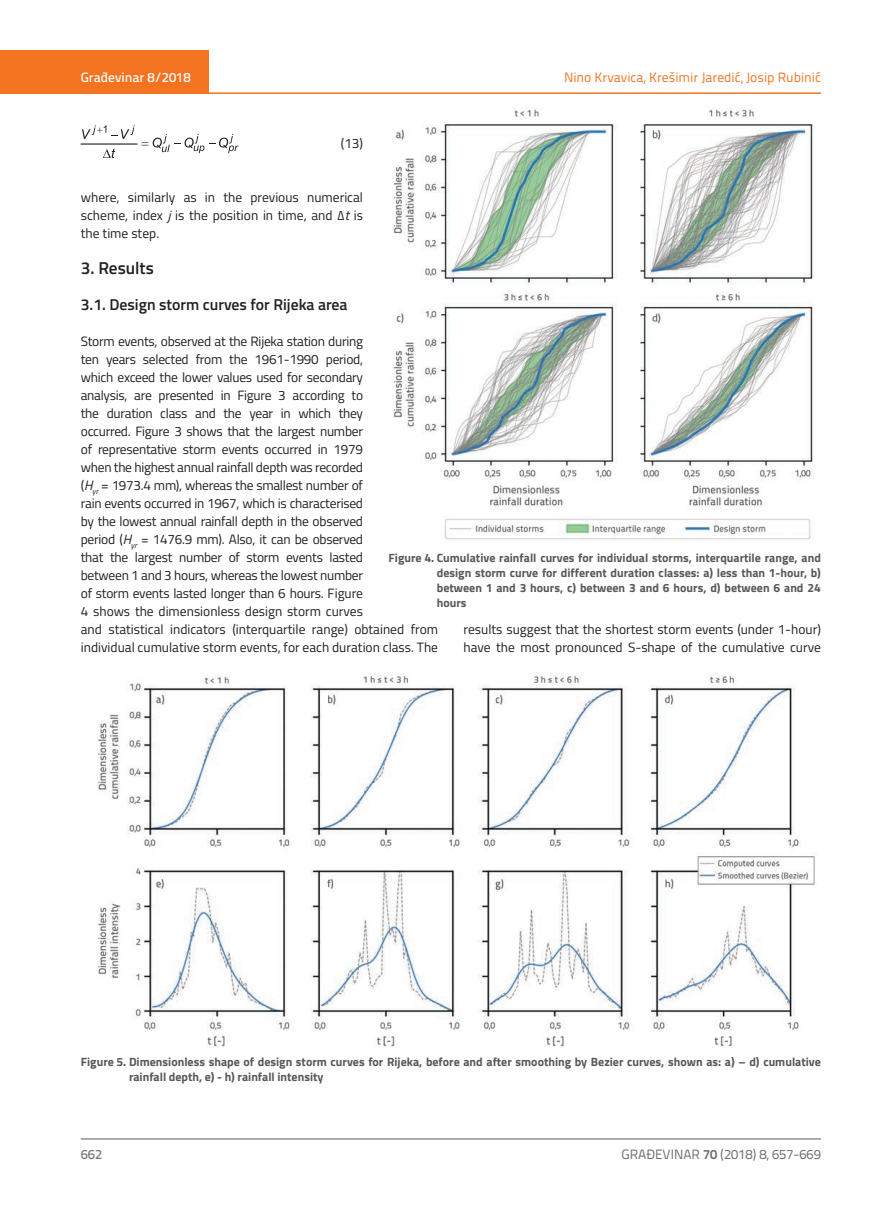
<style>
.page{position:relative;width:872px;height:1212px;background:#fff}
.page>*{position:absolute;margin:0;border:0;box-sizing:border-box;transform-origin:0 0}
.t1{font:600 17.25px "Titillium";color:#231f20}
.t2{font:600 15.75px "Titillium";color:#231f20}
.t3{font:13.5px/18px "Titillium";letter-spacing:-.02em;color:#231f20;text-align:justify}
.t4{font:13.5px/18px "Titillium";color:#231f20}
.t5{font:13.5px "Titillium Text 22 L";color:#f47321}
.t6{font:13.5px "Titillium Text 22 L";color:#6c6d70}
.t7{font:500 13.5px "Titillium Text 22 L";color:#fff}
.t8{font:500 13.5px "Titillium Text 22 L";color:#787a7d}
.t9{font:700 12px/15px "Titillium";color:#57585a}
.s1{font-style:italic}
.s2{font-weight:700}
</style>
<div class="page">
<div style="left:0;top:50px;width:208px;height:44px;background:#f47321"></div>
<hr style="left:0;top:92px;width:821px;height:2px;background:#f47321">
<hr style="left:81px;top:1139px;width:740px;height:1px;background:#57585a">
<hr style="left:81px;top:144px;width:56px;height:1px;background:#040503">
<svg style="left:82px;top:125px;width:53px;height:14px"></svg>
<svg style="left:141px;top:134px;width:97px;height:19px"></svg>
<svg style="left:103px;top:148px;width:12px;height:10px"></svg>
<img style="left:393px;top:107px;width:421px;height:433px">
<img style="left:97px;top:674px;width:720px;height:374px">
<p class="t7" style="left:81px;top:67px;width:111px">Građevinar 8/2018</p>
<p class="t3" style="left:341px;top:133px;width:24px">(13)</p>
<p class="t5" style="left:564px;top:68px;width:258px">Nino Krvavica, Krešimir Jaredić, Josip Rubinić</p>
<p class="t3" style="left:81px;top:187px;width:284px">where, similarly as in the previous numerical scheme, index <span class="s1">j</span> is the position in time, and Δ<span class="s1">t</span> is the time step.</p>
<p class="t1" style="left:81px;top:255px;width:74px">3. Results</p>
<p class="t2" style="left:81px;top:292px;width:268px">3.1. Design storm curves for Rijeka area</p>
<p class="t3" style="left:81px;top:331px;width:359px;text-align:left">Storm events, observed at the Rijeka station during<br>ten years selected from the 1961-1990 period,<br>which exceed the lower values used for secondary<br>analysis, are presented in Figure 3 according to<br>the duration class and the year in which they<br>occurred. Figure 3 shows that the largest number<br>of representative storm events occurred in 1979<br>when the highest annual rainfall depth was recorded<br>(<span class="s1">H</span><sub>yr</sub> = 1973.4 mm), whereas the smallest number of<br>rain events occurred in 1967, which is characterised<br>by the lowest annual rainfall depth in the observed<br>period (<span class="s1">H</span><sub>yr</sub> = 1476.9 mm). Also, it can be observed<br>that the largest number of storm events lasted<br>between 1 and 3 hours, whereas the lowest number<br>of storm events lasted longer than 6 hours. Figure<br>4 shows the dimensionless design storm curves<br>and statistical indicators (interquartile range) obtained from individual cumulative storm events, for each duration class. The</p>
<p class="t9" style="left:437px;top:550px;width:386px;text-align:justify;text-indent:-48px">Figure 4. Cumulative rainfall curves for individual storms, interquartile range, and design storm curve for different duration classes: a) less than 1-hour, b) between 1 and 3 hours, c) between 3 and 6 hours, d) between 6 and 24 hours</p>
<p class="t4" style="left:463px;top:619px;width:359px">results suggest that the shortest storm events (under 1-hour) have the most pronounced S-shape of the cumulative curve</p>
<p class="t9" style="left:129px;top:1054px;width:693px;text-indent:-48px">Figure 5. Dimensionless shape of design storm curves for Rijeka, before and after smoothing by Bezier curves, shown as: a) – d) cumulative rainfall depth, e) - h) rainfall intensity</p>
<p class="t8" style="left:81px;top:1144px;width:23px">662</p>
<p class="t6" style="left:621px;top:1144px;width:201px">GRAĐEVINAR <span class="s2">70</span> (2018) 8, 657-669</p>
</div>
